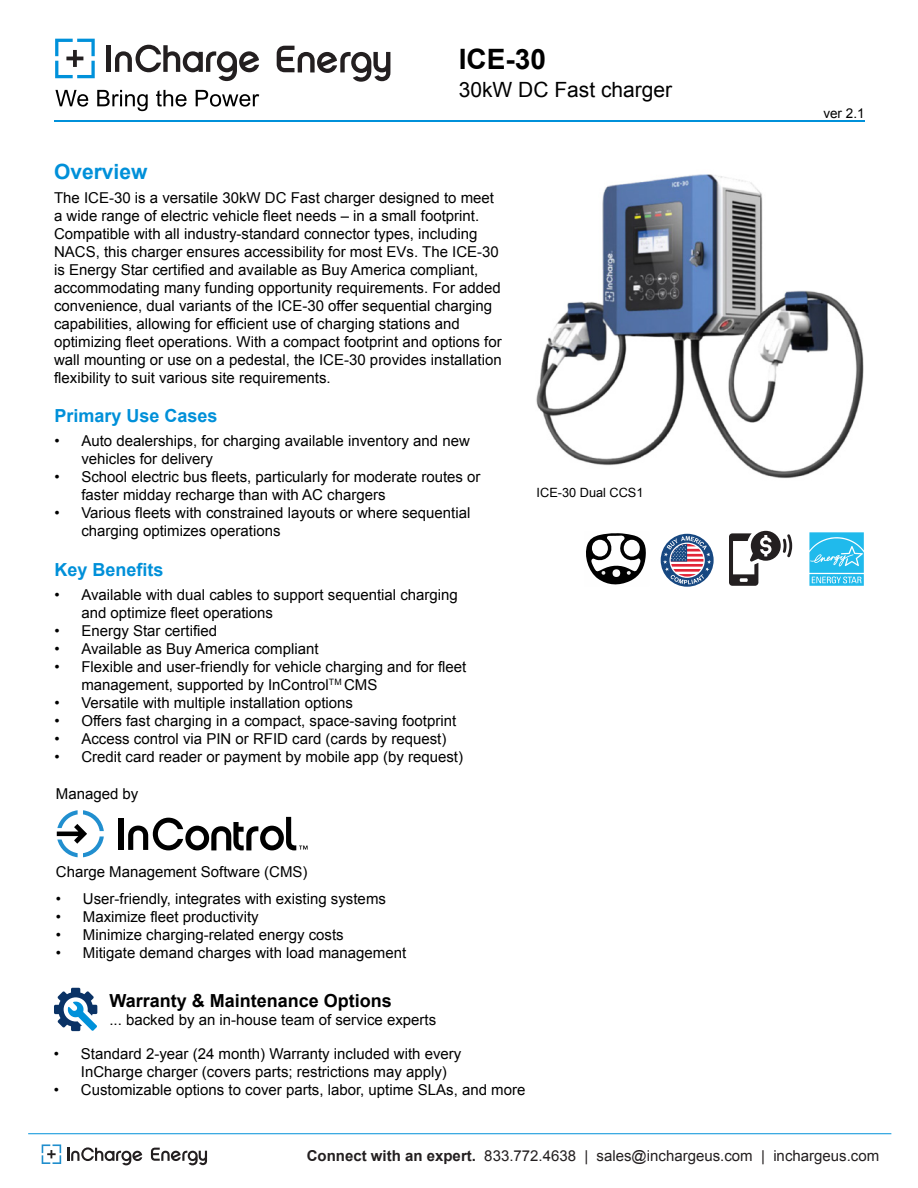
<style>
.page{position:relative;width:918px;height:1188px;background:#fff}
.page>*{position:absolute;margin:0;border:0;box-sizing:border-box;transform-origin:0 0}
.t1{font:700 28.05px "Arial";color:#000}
.t2{font:21px "Arial";color:#000}
.t3{font:700 21px "Arial";color:#0090d9}
.t4{font:700 18px "Arial";color:#000}
.t5{font:700 18px "Arial";color:#0090d9}
.t6{font:15px/18px "Arial";color:#000}
.t7{font:15px "Arial";color:#231f20}
.t8{font:13.5px "Arial";color:#000}
.t9{font:12.75px "Arial";color:#000}
.s1{font-weight:700}
</style>
<div class="page">
<hr style="left:54px;top:121px;width:810px;height:1px;background:#0091da">
<svg style="left:55px;top:90px;width:33px;height:17px"></svg>
<svg style="left:97px;top:90px;width:51px;height:21px"></svg>
<svg style="left:156px;top:90px;width:31px;height:17px"></svg>
<svg style="left:196px;top:90px;width:63px;height:17px"></svg>
<svg style="left:55px;top:39px;width:40px;height:39px"></svg>
<svg style="left:115px;top:45px;width:144px;height:36px"></svg>
<hr style="left:107px;top:45px;width:4px;height:27px;background:#231f20">
<svg style="left:277px;top:46px;width:113px;height:36px"></svg>
<svg style="left:586px;top:533px;width:60px;height:52px"></svg>
<img style="left:536px;top:174px;width:328px;height:305px">
<hr style="left:28px;top:1133px;width:863px;height:1px;background:#0091da">
<svg style="left:42px;top:1144px;width:19px;height:20px"></svg>
<svg style="left:67px;top:1147px;width:75px;height:18px"></svg>
<svg style="left:151px;top:1148px;width:56px;height:17px"></svg>
<svg style="left:128px;top:817px;width:180px;height:33px"></svg>
<div style="left:118px;top:818px;width:6px;height:32px;background:#000"></div>
<svg style="left:57px;top:810px;width:47px;height:47px"></svg>
<svg style="left:54px;top:988px;width:43px;height:43px"></svg>
<svg style="left:809px;top:532px;width:55px;height:54px"></svg>
<svg style="left:729px;top:531px;width:63px;height:55px"></svg>
<svg style="left:661px;top:534px;width:53px;height:53px"></svg>
<svg style="left:663px;top:536px;width:48px;height:48px"></svg>
<h1 class="t1" style="left:459px;top:41px;width:89px">ICE-30</h1>
<h2 class="t2" style="left:459px;top:75px;width:215px">30kW DC Fast charger</h2>
<h2 class="t3" style="left:54px;top:158px;width:95px">Overview</h2>
<p class="t6" style="left:54px;top:189px;width:449px">The ICE-30 is a versatile 30kW DC Fast charger designed to meet a wide range of electric vehicle fleet needs – in a small footprint.<br>Compatible with all industry-standard connector types, including NACS, this charger ensures accessibility for most EVs. The ICE-30 is Energy Star certified and available as Buy America compliant, accommodating many funding opportunity requirements. For added convenience, dual variants of the ICE-30 offer sequential charging capabilities, allowing for efficient use of charging stations and optimizing fleet operations. With a compact footprint and options for wall mounting or use on a pedestal, the ICE-30 provides installation flexibility to suit various site requirements.</p>
<p class="t5" style="left:54px;top:404px;width:165px">Primary Use Cases</p>
<p class="t6" style="left:81px;top:432px;width:390px;text-indent:-27px">• Auto dealerships, for charging available inventory and new vehicles for delivery</p>
<p class="t6" style="left:81px;top:468px;width:401px;text-indent:-27px">• School electric bus fleets, particularly for moderate routes or faster midday recharge than with AC chargers</p>
<p class="t6" style="left:81px;top:504px;width:391px;text-indent:-27px">• Various fleets with constrained layouts or where sequential charging optimizes operations</p>
<p class="t5" style="left:54px;top:557px;width:111px">Key Benefits</p>
<p class="t6" style="left:81px;top:586px;width:378px;text-indent:-27px">• Available with dual cables to support sequential charging and optimize fleet operations</p>
<p class="t6" style="left:54px;top:622px;width:164px">• Energy Star certified</p>
<p class="t6" style="left:54px;top:640px;width:266px">• Available as Buy America compliant</p>
<p class="t6" style="left:81px;top:658px;width:387px;text-indent:-27px">• Flexible and user-friendly for vehicle charging and for fleet management, supported by InControl<sup>TM</sup> CMS</p>
<p class="t6" style="left:54px;top:694px;width:300px">• Versatile with multiple installation options</p>
<p class="t6" style="left:54px;top:712px;width:403px">• Offers fast charging in a compact, space-saving footprint</p>
<p class="t6" style="left:54px;top:730px;width:394px">• Access control via PIN or RFID card (cards by request)</p>
<p class="t6" style="left:54px;top:748px;width:410px">• Credit card reader or payment by mobile app (by request)</p>
<p class="t6" style="left:56px;top:785px;width:84px">Managed by</p>
<p class="t9" style="left:537px;top:484px;width:108px">ICE-30 Dual CCS1</p>
<p class="t6" style="left:56px;top:862px;width:253px">Charge Management Software (CMS)</p>
<p class="t6" style="left:56px;top:890px;width:332px">• User-friendly, integrates with existing systems</p>
<p class="t6" style="left:56px;top:908px;width:204px">• Maximize fleet productivity</p>
<p class="t6" style="left:56px;top:926px;width:289px">• Minimize charging-related energy costs</p>
<p class="t6" style="left:56px;top:944px;width:352px">• Mitigate demand charges with load management</p>
<p class="t4" style="left:109px;top:989px;width:284px">Warranty &amp; Maintenance Options</p>
<p class="t6" style="left:109px;top:1011px;width:328px">... backed by an in-house team of service experts</p>
<p class="t6" style="left:81px;top:1045px;width:382px;text-indent:-27px">• Standard 2-year (24 month) Warranty included with every<br>InCharge charger (covers parts; restrictions may apply)</p>
<p class="t6" style="left:54px;top:1081px;width:473px">• Customizable options to cover parts, labor, uptime SLAs, and more</p>
<p class="t8" style="left:823px;top:105px;width:43px">ver 2.1</p>
<p class="t7" style="left:307px;top:1146px;width:574px"><span class="s1">Connect with an expert.</span> 833.772.4638 | sales@inchargeus.com | inchargeus.com</p>
</div>
